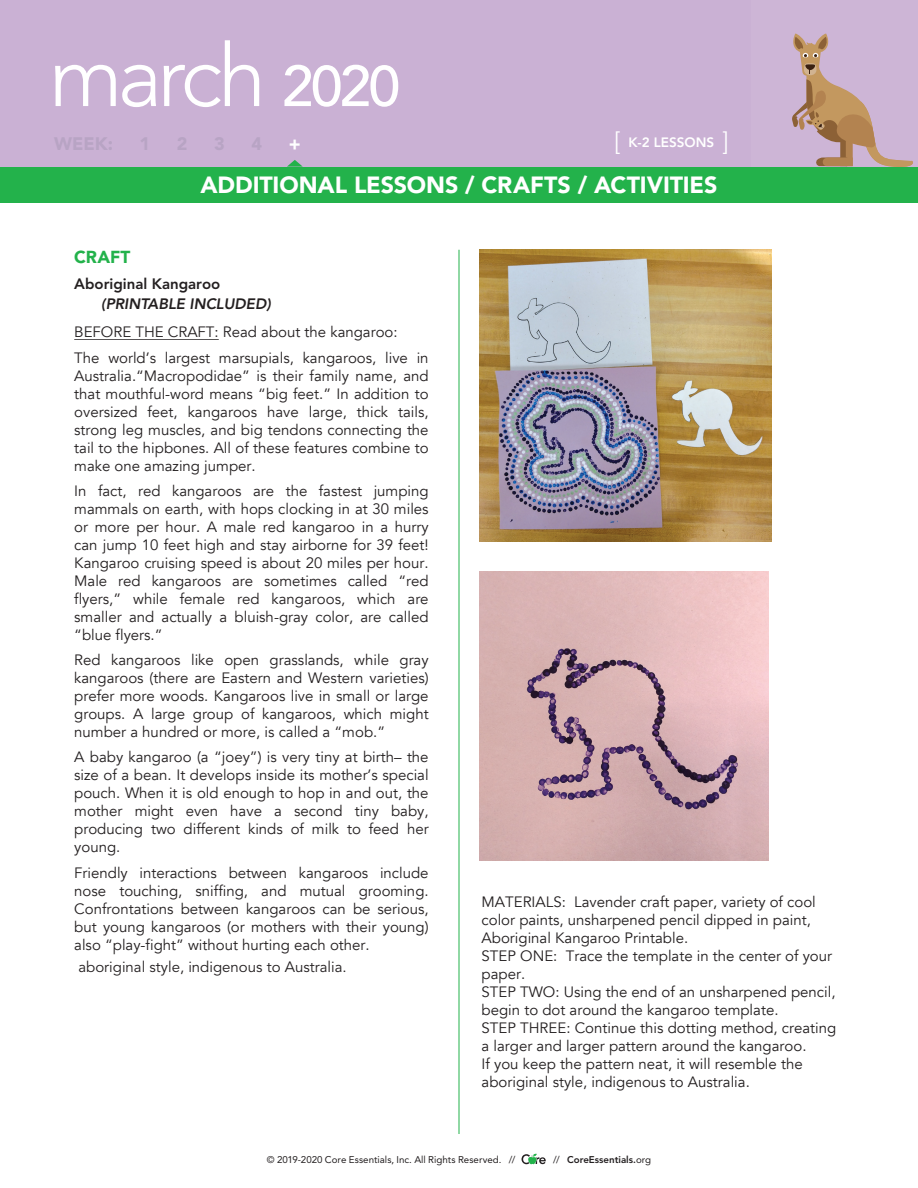
<style>
.page{position:relative;width:918px;height:1188px;background:#fff}
.page>*{position:absolute;margin:0;border:0;box-sizing:border-box;transform-origin:0 0}
.t1{font:300 87px "Avenir";letter-spacing:-.06em;color:#fff}
.CEV_17-18_Body_Copy{font:900 23.25px "Avenir";letter-spacing:-.005em;color:#fff}
.t2{font:900 18px "Avenir";color:#fff}
.Lessons_Body{font:900 17.25px "Avenir";color:#23b24b}
.Lessons_Body-2{font:15px/18px "Avenir";color:#231f20;text-align:justify}
.t3{font:15px/18px "Avenir";color:#221e1f}
.t4{font:800 15px "Avenir";color:#231f20}
.t5{font:800 13.5px "Avenir";color:#fff}
.t6{font:9.75px "Avenir";color:#231f20}
.t7{font:800 9.75px "Avenir";color:#231f20}
.s1{font-weight:500;font-size:57px}
.s2{font-weight:300;font-size:25.5px}
.s3{font-weight:800;font-style:italic}
.s4{font-weight:400}
</style>
<div class="page">
<div style="left:0;top:0;width:918px;height:202px;background:#23b24b"></div>
<div style="left:0;top:0;width:918px;height:166px;background:#cab1d4"></div>
<div style="left:752px;top:0;width:166px;height:166px;background:#cdb5d6"></div>
<svg style="left:792px;top:33px;width:121px;height:133px"></svg>
<svg style="left:287px;top:160px;width:16px;height:7px"></svg>
<img style="left:479px;top:250px;width:292px;height:292px">
<img style="left:479px;top:572px;width:289px;height:289px">
<svg style="left:522px;top:1154px;width:24px;height:10px"></svg>
<hr style="left:459px;top:250px;width:1px;height:884px;background:#23b24b">
<hr style="left:74px;top:339px;width:145px;height:1px;background:#231f20">
<p class="t1" style="left:49px;top:25px;width:353px">march <span class="s1">2020</span></p>
<p class="t2" style="left:289px;top:133px;width:13px">+</p>
<p class="CEV_17-18_Body_Copy" style="left:200px;top:171px;width:519px">ADDITIONAL LESSONS / CRAFTS / ACTIVITIES</p>
<p class="t5" style="left:614px;top:135px;width:116px"><span class="s2">[</span> K-2 LESSONS <span class="s2">]</span></p>
<p class="Lessons_Body" style="left:74px;top:246px;width:58px">CRAFT</p>
<p class="t4" style="left:74px;top:275px;width:148px">Aboriginal Kangaroo</p>
<p class="Lessons_Body-2" style="left:74px;top:290px;width:325px;line-height:28.3px;text-indent:27px"><span class="s3">(PRINTABLE INCLUDED)<br></span>BEFORE THE CRAFT: Read about the kangaroo:</p>
<p class="Lessons_Body-2" style="left:74px;top:349px;width:356px">The world’s largest marsupials, kangaroos, live in Australia.“Macropodidae” is their family name, and that mouthful-word means “big feet.” In addition to oversized feet, kangaroos have large, thick tails, strong leg muscles, and big tendons connecting the tail to the hipbones. All of these features combine to make one amazing jumper.</p>
<p class="Lessons_Body-2" style="left:74px;top:482px;width:356px">In fact, red kangaroos are the fastest jumping mammals on earth, with hops clocking in at 30 miles or more per hour. A male red kangaroo in a hurry can jump 10 feet high and stay airborne for 39 feet!<br>Kangaroo cruising speed is about 20 miles per hour.<br>Male red kangaroos are sometimes called “red flyers,” while female red kangaroos, which are smaller and actually a bluish-gray color, are called “blue flyers.”</p>
<p class="Lessons_Body-2" style="left:74px;top:651px;width:356px">Red kangaroos like open grasslands, while gray kangaroos (there are Eastern and Western varieties) prefer more woods. Kangaroos live in small or large groups. A large group of kangaroos, which might number a hundred or more, is called a “mob.”</p>
<p class="Lessons_Body-2" style="left:74px;top:748px;width:356px">A baby kangaroo (a “joey”) is very tiny at birth– the size of a bean. It develops inside its mother’s special pouch. When it is old enough to hop in and out, the mother might even have a second tiny baby, producing two different kinds of milk to feed her young.</p>
<p class="Lessons_Body-2" style="left:74px;top:864px;width:356px">Friendly interactions between kangaroos include nose touching, sniffing, and mutual grooming.<br>Confrontations between kangaroos can be serious, but young kangaroos (or mothers with their young) also “play-fight” without hurting each other.</p>
<p class="Lessons_Body-2" style="left:78px;top:959px;width:270px">aboriginal style, indigenous to Australia.</p>
<p class="t3" style="left:482px;top:894px;width:356px">MATERIALS: Lavender craft paper, variety of cool color paints, unsharpened pencil dipped in paint, Aboriginal Kangaroo Printable.<br>STEP ONE: Trace the template in the center of your paper.<br>STEP TWO: Using the end of an unsharpened pencil, begin to dot around the kangaroo template.<br>STEP THREE: Continue this dotting method, creating a larger and larger pattern around the kangaroo.<br>If you keep the pattern neat, it will resemble the aboriginal style, indigenous to Australia.</p>
<p class="t6" style="left:267px;top:1154px;width:250px">© 2019-2020 Core Essentials, Inc. All Rights Reserved. //</p>
<p class="t7" style="left:553px;top:1154px;width:99px"><span class="s4">//</span> CoreEssentials.<span class="s4">org</span></p>
</div>
